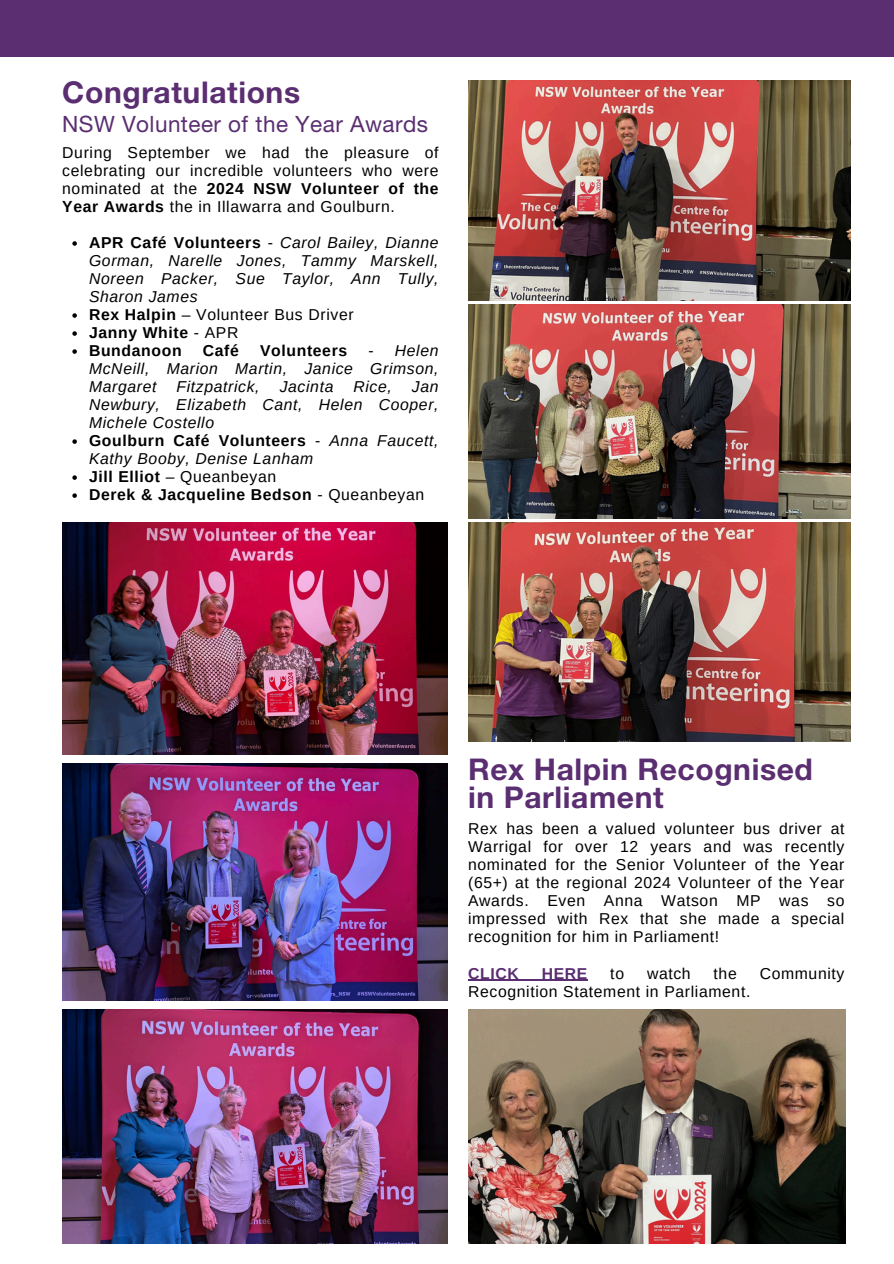
<style>
.page{position:relative;width:894px;height:1264px;background:#fff}
.page>*{position:absolute;margin:0;border:0;box-sizing:border-box;transform-origin:0 0}
.t1{font:700 30px/28.2px "Helvetica Neue LT Std";letter-spacing:.02em;color:#5a2e71}
.t2{font:22.5px "Helvetica Neue LT Std";letter-spacing:.02em;color:#5a2e71}
.t3{font:15.75px/18px "Arimo";letter-spacing:.04em;color:#000;text-align:justify}
.t4{font:italic 15.75px/18px "Arimo";letter-spacing:.04em;color:#000;text-align:justify}
.t5{font:700 15.75px "Arimo";letter-spacing:.04em;color:#000}
.t6{font:700 15.75px "Arimo";letter-spacing:.04em;color:#5a2e71}
.s1{font-weight:700}
.s2{font-weight:700;font-style:normal}
.s3{font-style:normal}
.s4{font-weight:400}
</style>
<div class="page">
<div style="left:0;top:0;width:893px;height:57px;background:#5a2e71"></div>
<img style="left:62px;top:522px;width:385px;height:232px">
<img style="left:62px;top:763px;width:385px;height:237px">
<img style="left:62px;top:1009px;width:385px;height:234px">
<img style="left:468px;top:81px;width:382px;height:219px">
<img style="left:468px;top:304px;width:382px;height:214px">
<img style="left:468px;top:523px;width:382px;height:218px">
<img style="left:468px;top:1009px;width:377px;height:234px">
<svg style="left:72px;top:241px;width:5px;height:5px"></svg>
<svg style="left:72px;top:313px;width:5px;height:5px"></svg>
<svg style="left:72px;top:331px;width:5px;height:5px"></svg>
<svg style="left:72px;top:349px;width:5px;height:5px"></svg>
<svg style="left:72px;top:439px;width:5px;height:5px"></svg>
<svg style="left:72px;top:475px;width:5px;height:5px"></svg>
<svg style="left:72px;top:493px;width:5px;height:5px"></svg>
<hr style="left:468px;top:979px;width:120px;height:1px;background:#5a2e71">
<p class="t1" style="left:62px;top:82px;width:239px">Congratulations</p>
<h1 class="t2" style="left:62px;top:116px;width:367px">NSW Volunteer of the Year Awards</h1>
<p class="t3" style="left:62px;top:143px;width:378px">During September we had the pleasure of celebrating our incredible volunteers who were nominated at the <span class="s1">2024 NSW Volunteer of the Year Awards</span> the in Illawarra and Goulburn.</p>
<p class="t4" style="left:89px;top:233px;width:351px"><span class="s2">APR Café Volunteers</span> <span class="s3">-</span> Carol Bailey, Dianne Gorman, Narelle Jones, Tammy Marskell, Noreen Packer, Sue Taylor, Ann Tully, Sharon James</p>
<p class="t3" style="left:89px;top:305px;width:266px"><span class="s1">Rex Halpin</span> – Volunteer Bus Driver</p>
<p class="t5" style="left:89px;top:324px;width:151px">Janny White <span class="s4">- APR</span></p>
<p class="t5" style="left:89px;top:342px;width:94px">Bundanoon</p>
<p class="t5" style="left:203px;top:342px;width:38px">Café</p>
<p class="t5" style="left:260px;top:342px;width:89px">Volunteers</p>
<p class="t4" style="left:89px;top:341px;width:351px;text-indent:279px"><span class="s3">-</span> Helen McNeill, Marion Martin, Janice Grimson, Margaret</p>
<p class="t4" style="left:176px;top:377px;width:85px">Fitzpatrick,</p>
<p class="t4" style="left:279px;top:377px;width:55px">Jacinta</p>
<p class="t4" style="left:353px;top:377px;width:40px">Rice,</p>
<p class="t4" style="left:89px;top:377px;width:351px;text-indent:323px">Jan Newbury, Elizabeth Cant, Helen Cooper, Michele Costello</p>
<p class="t4" style="left:89px;top:431px;width:351px"><span class="s2">Goulburn Café Volunteers</span> <span class="s3">-</span> Anna Faucett,<br>Kathy Booby, Denise Lanham</p>
<p class="t3" style="left:89px;top:467px;width:188px"><span class="s1">Jill Elliot</span> – Queanbeyan</p>
<p class="t5" style="left:89px;top:486px;width:336px">Derek &amp; Jacqueline Bedson <span class="s4">- Queanbeyan</span></p>
<p class="t1" style="left:468px;top:759px;width:346px">Rex Halpin Recognised in Parliament</p>
<p class="t3" style="left:468px;top:820px;width:378px">Rex has been a valued volunteer bus driver at Warrigal for over 12 years and was recently nominated for the Senior Volunteer of the Year (65+) at the regional 2024 Volunteer of the Year Awards. Even Anna Watson MP was so impressed with Rex that she made a special recognition for him in Parliament!</p>
<p class="t6" style="left:468px;top:964px;width:52px">CLICK</p>
<p class="t6" style="left:541px;top:964px;width:47px">HERE</p>
<p class="t3" style="left:610px;top:964px;width:15px">to</p>
<p class="t3" style="left:646px;top:964px;width:45px">watch</p>
<p class="t3" style="left:713px;top:964px;width:25px">the</p>
<p class="t3" style="left:759px;top:964px;width:86px">Community</p>
<p class="t3" style="left:468px;top:982px;width:284px">Recognition Statement in Parliament.</p>
</div>
